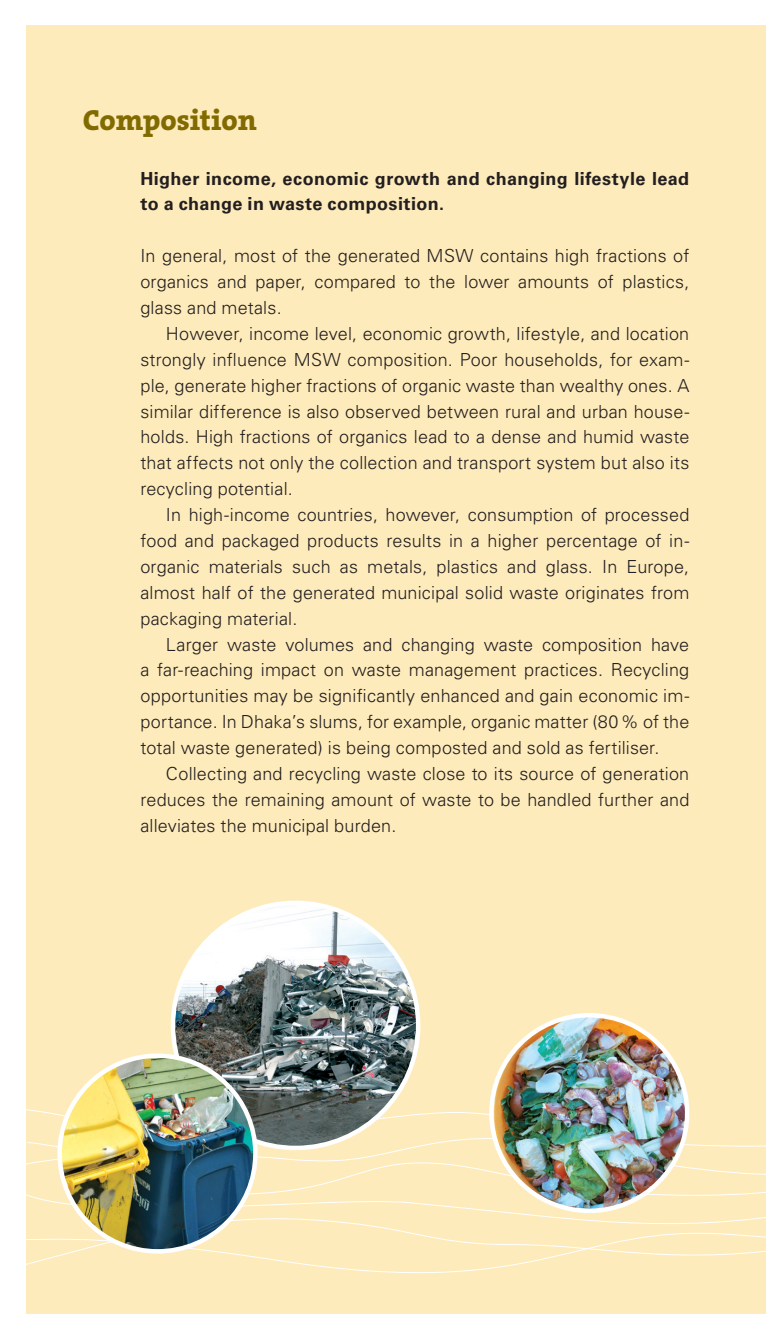
<style>
.page{position:relative;width:766px;height:1340px;background:#fff}
.page>*{position:absolute;margin:0;border:0;box-sizing:border-box;transform-origin:0 0}
._02_Titel_gross{font:800 29.25px "The Serif B8";letter-spacing:-.005em;color:#816b00}
._011_Grundschrift_sc{font:300 18px/25.9px "Univers LT Std";letter-spacing:.01em;color:#231f20;text-align:justify}
._012_Grundschrift_sc{font:700 18px/25.9px "Univers LT Std";letter-spacing:.02em;color:#231f20}
</style>
<div class="page">
<div style="left:26px;top:26px;width:739px;height:1288px;background:#feebbb"></div>
<svg style="left:26px;top:1106px;width:664px;height:27px"></svg>
<svg style="left:26px;top:1136px;width:739px;height:36px"></svg>
<svg style="left:26px;top:1172px;width:739px;height:25px"></svg>
<svg style="left:26px;top:1197px;width:739px;height:77px"></svg>
<img style="left:173px;top:902px;width:245px;height:245px;border-radius:50%">
<img style="left:60px;top:1055px;width:195px;height:196px;border-radius:50%">
<div style="left:57px;top:1053px;width:200px;height:200px;border:4px solid #fff;border-radius:50%"></div>
<img style="left:491px;top:1017px;width:196px;height:193px">
<div style="left:489px;top:1012px;width:200px;height:201px;border:4px solid #fff;border-radius:50%"></div>
<p class="_02_Titel_gross" style="left:83px;top:105px;width:175px">Composition</p>
<p class="_012_Grundschrift_sc" style="left:140px;top:165px;width:550px">Higher income, economic growth and changing lifestyle lead to a change in waste composition.</p>
<p class="_011_Grundschrift_sc" style="left:140px;top:243px;width:550px">In general, most of the generated MSW contains high fractions of organics and paper, compared to the lower amounts of plastics, glass and metals.</p>
<p class="_011_Grundschrift_sc" style="left:140px;top:320px;width:550px;text-indent:26px">However, income level, economic growth, lifestyle, and location strongly influence MSW composition. Poor households, for exam&shy;ple, generate higher fractions of organic waste than wealthy ones. A similar difference is also observed between rural and urban house&shy;holds. High fractions of organics lead to a dense and humid waste that affects not only the collection and transport system but also its recycling potential.</p>
<p class="_011_Grundschrift_sc" style="left:140px;top:502px;width:550px;text-indent:26px">In high-income countries, however, consumption of processed food and packaged products results in a higher percentage of in&shy;organic materials such as metals, plastics and glass. In Europe, almost half of the generated municipal solid waste originates from packaging material.</p>
<p class="_011_Grundschrift_sc" style="left:140px;top:631px;width:550px;text-indent:26px">Larger waste volumes and changing waste composition have a far-reaching impact on waste management practices. Recycling opportunities may be significantly enhanced and gain economic im&shy;portance. In Dhaka’s slums, for example, organic matter (80% of the total waste generated) is being composted and sold as fertiliser.</p>
<p class="_011_Grundschrift_sc" style="left:140px;top:760px;width:550px;text-indent:26px">Collecting and recycling waste close to its source of generation reduces the remaining amount of waste to be handled further and alleviates the municipal burden.</p>
</div>
